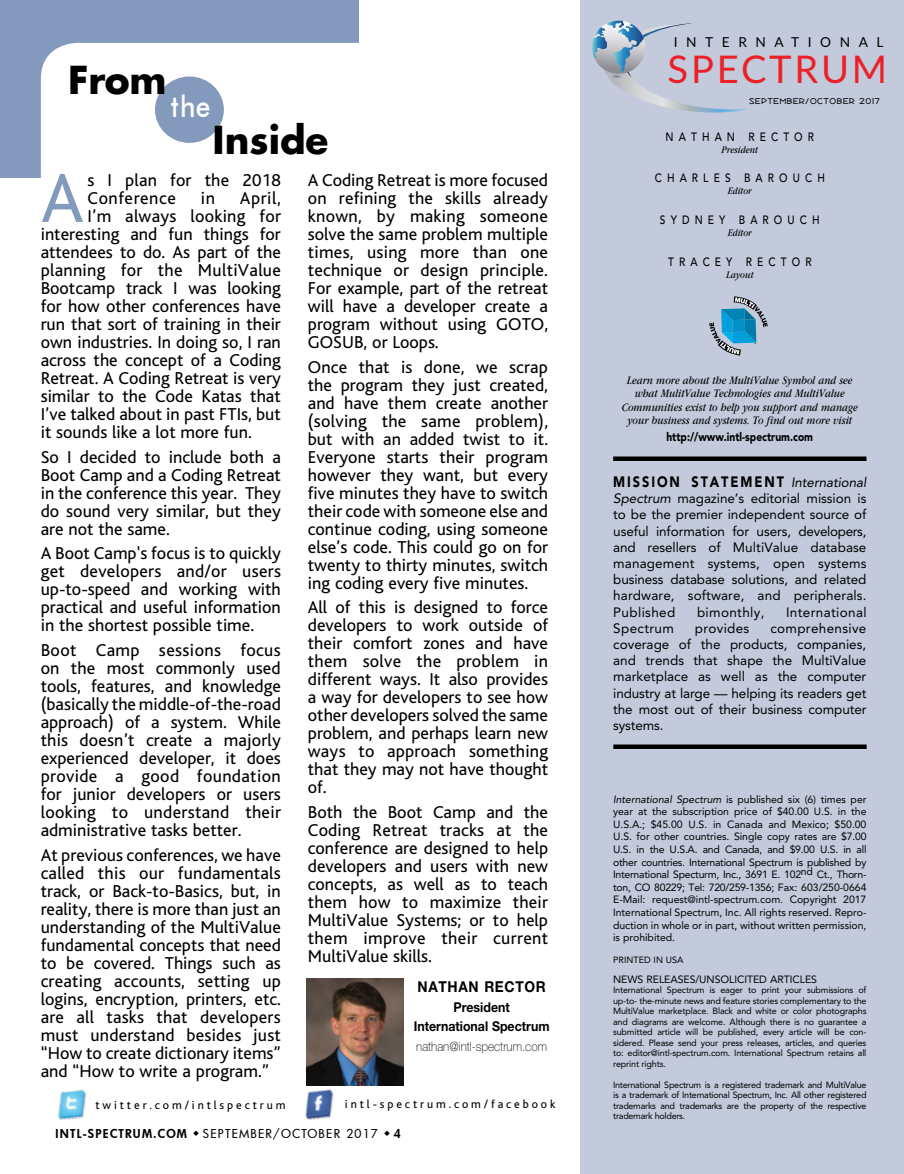
<style>
.page{position:relative;width:904px;height:1174px;background:#fff}
.page>*{position:absolute;margin:0;border:0;box-sizing:border-box;transform-origin:0 0}
.t1{font:72.6px "Bliss";color:#839abc}
.t2{font:38.1px "Lato";letter-spacing:.075em;color:#ec2026}
.t3{font:700 37.5px "Futura Std";color:#000}
.t4{font:500 30px "Futura BT";color:#fff;scale:.87 1}
.t5{font:18px/18px "Bliss";color:#000;text-align:justify}
.t6{font:900 15px "Avenir";letter-spacing:.15em;color:#000;scale:.85 1}
.t7{font:700 15px "Helvetica Neue";letter-spacing:.05em;color:#000;scale:.92 1}
.t8{font:13.65px "Lato";letter-spacing:.625em;color:#000}
.t9{font:13.5px/16.2px "Avenir";letter-spacing:.01em;color:#000;text-align:justify}
.t10{font:700 13.5px/19.5px "Helvetica Neue";color:#000;text-align:center;scale:.92 1}
.t11{font:100 12.75px "Helvetica Neue";color:#000;scale:.92 1}
.t12{font:italic 12px/13.5px "Garamond";color:#000;text-align:center;scale:.85 1}
.t13{font:500 12px "Avenir";letter-spacing:.5em;color:#000;scale:.85 1}
.t14{font:12px "Bliss";letter-spacing:.24em;color:#000}
.t15{font:500 12px "Futura";letter-spacing:.1em;color:#000}
.t16{font:900 12px "Avenir";color:#000;scale:.85 1}
.t17{font:10.5px/12.6px "Avenir";letter-spacing:-.005em;color:#000;text-align:justify}
.t18{font:italic 10.5px "Garamond";color:#000;scale:.85 1}
.t19{font:9px/10.5px "Avenir";letter-spacing:-.02em;color:#000;text-align:justify}
.t20{font:9px "Avenir";letter-spacing:.005em;color:#000}
.t21{font:8.1px "Republik Sans ICG 01";letter-spacing:.06em;color:#000}
.s1{font-weight:800}
.s2{font-weight:400;font-style:italic;font-size:13.5px}
.s3{font-style:italic}
</style>
<div class="page">
<div style="left:0;top:0;width:359px;height:178px;background:#839abc"></div>
<div style="left:580px;top:0;width:324px;height:1174px;background:#c2cadc"></div>
<div style="left:41px;top:43px;width:358px;height:181px;background:#fff;border-radius:36px"></div>
<svg style="left:592px;top:21px;width:171px;height:92px"></svg>
<div style="left:155px;top:76px;width:69px;height:67px;background:#839abc;border-radius:50%"></div>
<div style="left:613px;top:456px;width:253px;height:5px;background:#000"></div>
<svg style="left:709px;top:296px;width:59px;height:60px"></svg>
<div style="left:613px;top:744px;width:254px;height:5px;background:#000"></div>
<img style="left:305px;top:1085px;width:40px;height:35px">
<img style="left:58px;top:1089px;width:29px;height:31px">
<img style="left:306px;top:979px;width:98px;height:106px">
<h3 class="t3" style="left:68px;top:55px;width:100px">From</h3>
<h3 class="t4" style="left:171px;top:89px;width:47px">the</h3>
<h3 class="t3" style="left:213px;top:115px;width:117px">Inside</h3>
<h1 class="t1" style="left:41px;top:160px;width:45px">A</h1>
<p class="t5" style="left:88px;top:171px;width:195px">s I plan for the 2018<br>Conference</p>
<p class="t5" style="left:201px;top:189px;width:16px">in</p>
<p class="t5" style="left:240px;top:189px;width:42px">April,</p>
<p class="t5" style="left:88px;top:207px;width:195px">I’m always looking for</p>
<p class="t5" style="left:41px;top:225px;width:242px">interesting and fun things for</p>
<p class="t5" style="left:41px;top:243px;width:242px">attendees to do. As part of the</p>
<p class="t5" style="left:41px;top:261px;width:242px">planning for the MultiValue</p>
<p class="t5" style="left:41px;top:279px;width:242px">Bootcamp track I was looking</p>
<p class="t5" style="left:41px;top:297px;width:242px">for how other conferences have</p>
<p class="t5" style="left:41px;top:315px;width:242px">run that sort of training in their</p>
<p class="t5" style="left:41px;top:333px;width:242px">own industries. In doing so, I ran</p>
<p class="t5" style="left:41px;top:351px;width:242px">across the concept of a Coding</p>
<p class="t5" style="left:41px;top:369px;width:242px">Retreat. A Coding Retreat is very</p>
<p class="t5" style="left:41px;top:387px;width:242px">similar to the Code Katas that</p>
<p class="t5" style="left:41px;top:405px;width:242px">I’ve talked about in past FTIs, but</p>
<p class="t5" style="left:41px;top:423px;width:213px">it sounds like a lot more fun.</p>
<p class="t5" style="left:41px;top:448px;width:242px">So I decided to include both a Boot Camp and a Coding Retreat in the conference this year. They do sound very similar, but they are not the same.</p>
<p class="t5" style="left:41px;top:545px;width:242px">A Boot Camp's focus is to quickly get developers and/or users up-to-speed and working with practical and useful information in the shortest possible time.</p>
<p class="t5" style="left:41px;top:641px;width:242px">Boot Camp sessions focus on the most commonly used tools, features, and knowledge (basically the middle-of-the-road approach) of a system. While this doesn’t create a majorly experienced developer, it does provide a good foundation for junior developers or users looking to understand their administrative tasks better.</p>
<p class="t5" style="left:41px;top:846px;width:242px">At previous conferences, we have called this our fundamentals track, or Back-to-Basics, but, in reality, there is more than just an understanding of the MultiValue fundamental concepts that need to be covered. Things such as creating accounts, setting up logins, encryption, printers, etc. are all tasks that developers must understand besides just “How to create dictionary items” and “How to write a program.”</p>
<p class="t5" style="left:308px;top:171px;width:242px">A Coding Retreat is more focused on refining the skills already known, by making someone solve the same problem multiple times, using more than one technique or design principle.<br>For example, part of the retreat will have a developer create a program without using GOTO, GOSUB, or Loops.</p>
<p class="t5" style="left:308px;top:358px;width:242px">Once that is done, we scrap the program they just created, and have them create another (solving the same problem), but with an added twist to it.<br>Everyone starts their program however they want, but every five minutes they have to switch their code with someone else and continue coding, using someone else’s code. This could go on for twenty to thirty minutes, switch ing coding every five minutes.</p>
<p class="t5" style="left:308px;top:599px;width:242px">All of this is designed to force developers to work outside of their comfort zones and have them solve the problem in different ways. It also provides a way for developers to see how other developers solved the same problem, and perhaps learn new ways to approach something that they may not have thought of.</p>
<p class="t5" style="left:308px;top:803px;width:242px">Both the Boot Camp and the Coding Retreat tracks at the conference are designed to help developers and users with new concepts, as well as to teach them how to maximize their MultiValue Systems; or to help them improve their current MultiValue skills.</p>
<p class="t7" style="left:417px;top:977px;width:141px">NATHAN RECTOR</p>
<p class="t10" style="left:414px;top:997px;width:149px">President<br>International Spectrum</p>
<p class="t11" style="left:416px;top:1039px;width:144px">nathan@intl-spectrum.com</p>
<p class="t14" style="left:95px;top:1099px;width:192px">twitter.com/intlspectrum</p>
<p class="t14" style="left:345px;top:1098px;width:212px">intl-spectrum.com/facebook</p>
<p class="t15" style="left:56px;top:1126px;width:347px"><span class="s1">INTL-SPECTRUM.COM</span> ◆ SEPTEMBER/OCTOBER 2017 ◆ <span class="s1">4</span></p>
<p class="t8" style="left:674px;top:32px;width:211px">INTERNATIONAL</p>
<h2 class="t2" style="left:668px;top:42px;width:221px">SPECTRUM</h2>
<p class="t21" style="left:749px;top:95px;width:132px">SEPTEMBER/OCTOBER 2017</p>
<p class="t13" style="left:666px;top:130px;width:176px">NATHAN RECTOR</p>
<p class="t18" style="left:722px;top:144px;width:45px">President</p>
<p class="t13" style="left:655px;top:171px;width:202px">CHARLES BAROUCH</p>
<p class="t18" style="left:728px;top:186px;width:30px">Editor</p>
<p class="t13" style="left:660px;top:213px;width:189px">SYDNEY BAROUCH</p>
<p class="t18" style="left:728px;top:228px;width:30px">Editor</p>
<p class="t13" style="left:668px;top:255px;width:170px">TRACEY RECTOR</p>
<p class="t18" style="left:726px;top:269px;width:34px">Layout</p>
<p class="t12" style="left:622px;top:373px;width:279px">Learn more about the MultiValue Symbol and see what MulitValue Technologies and MultiValue Communities exist to help you support and manage your business and systems. To find out more visit</p>
<p class="t16" style="left:666px;top:430px;width:174px">http://www.intl-spectrum.com</p>
<p class="t6" style="left:613px;top:473px;width:299px">MISSION STATEMENT <span class="s2">International</span></p>
<p class="t9" style="left:613px;top:490px;width:255px"><span class="s3">Spectrum</span> magazine’s editorial mission is to be the premier independent source of useful information for users, developers, and resellers of MultiValue database management systems, open systems business database solutions, and related hardware, software, and peripherals.<br>Published</p>
<p class="t9" style="left:697px;top:604px;width:69px">bimonthly,</p>
<p class="t9" style="left:786px;top:604px;width:82px">International</p>
<p class="t9" style="left:613px;top:620px;width:255px;text-indent:157px">comprehensive coverage of the products, companies, and trends that shape the MultiValue marketplace as well as the computer industry at large — helping its readers get the most out of their business computer systems.</p>
<p class="t9" style="left:613px;top:620px;width:62px">Spectrum</p>
<p class="t9" style="left:695px;top:620px;width:56px">provides</p>
<p class="t17" style="left:613px;top:793px;width:255px"><span class="s3">International Spectrum</span> is published six (6) times per year at the subscription price of $40.00 U.S. in the U.S.A.; $45.00 U.S. in Canada and Mexico; $50.00<br>U.S. for other countries. Single copy rates are $7.00<br>U.S. in the U.S.A. and Canada, and $9.00 U.S. in all other countries. International Spectrum is published by International Specturm, Inc., 3691 E. 102nd Ct., Thorn&shy;ton, CO 80229; Tel: 720/259-1356; Fax: 603/250-0664<br>E-Mail: request@intl-spectrum.com. Copyright 2017<br>International Spectrum, Inc. All rights reserved. Repro&shy;duction in whole or in part, without written permission, is prohibited.</p>
<p class="t20" style="left:613px;top:955px;width:72px">PRINTED IN USA</p>
<p class="t17" style="left:613px;top:973px;width:205px">NEWS RELEASES/UNSOLICITED ARTICLES</p>
<p class="t19" style="left:613px;top:985px;width:255px">International Spectrum is eager to print your submissions of up-to- the-minute news and feature stories complementary to the MultiValue marketplace. Black and white or color photographs and diagrams are welcome. Although there is no guarantee a submitted article will be published, every article will be con&shy;sidered. Please send your press releases, articles, and queries to: editor@intl-spectrum.com. International Spectrum retains all reprint rights.</p>
<p class="t19" style="left:613px;top:1079px;width:255px">International Spectrum is a registered trademark and MultiValue is a trademark of International Spectrum, Inc. All other registered trademarks and trademarks are the property of the respective trademark holders.</p>
</div>
